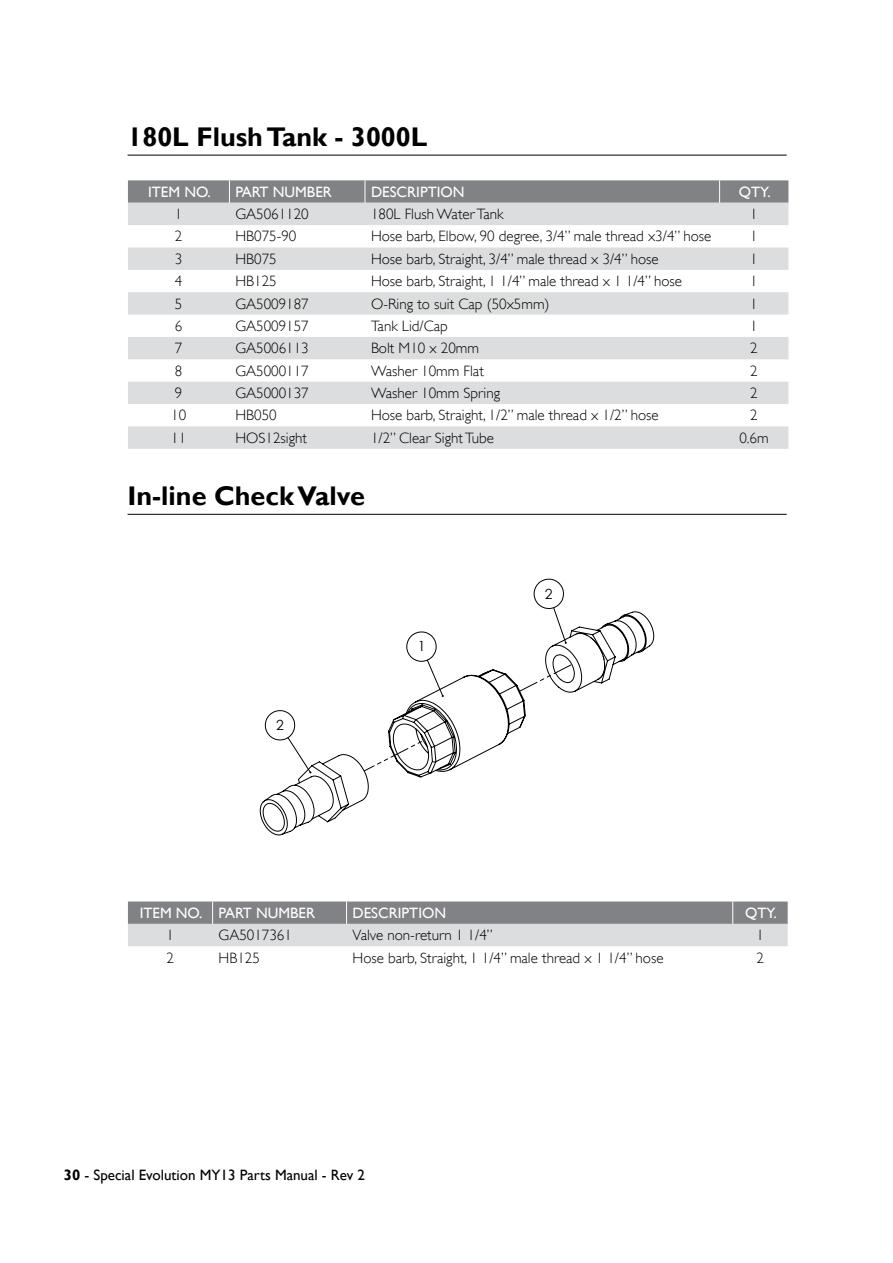
<style>
.page{position:relative;width:893px;height:1263px;background:#fff}
.page>*{position:absolute;margin:0;border:0;box-sizing:border-box;transform-origin:0 0}
.t1{font:700 27px "Gill Sans";color:#000}
.t2{font:300 15px "Gill Sans";color:#000}
.t3{font:15px "Gill Sans";color:#fff}
.t4{font:15px "Gill Sans";color:#000}
.t5{font:13.95px "Century Gothic";color:#000}
.s1{font-weight:700}
</style>
<div class="page">
<svg style="left:128px;top:203px;width:660px;height:246px;fill:#dcddde"></svg>
<svg style="left:128px;top:180px;width:660px;height:23px;background:#848689"></svg>
<hr style="left:128px;top:514px;width:659px;height:1px;background:#000">
<hr style="left:466px;top:1044px;width:194px;height:1px;background:#c0c0c0">
<hr style="left:365px;top:994px;width:101px;height:1px;background:#c0c0c0">
<hr style="left:254px;top:1018px;width:111px;height:1px;background:#c0c0c0">
<hr style="left:598px;top:977px;width:62px;height:1px;background:#c0c0c0">
<hr style="left:466px;top:994px;width:132px;height:1px;background:#c0c0c0">
<hr style="left:365px;top:1018px;width:101px;height:1px;background:#c0c0c0">
<hr style="left:466px;top:1029px;width:132px;height:1px;background:#c0c0c0">
<hr style="left:598px;top:1011px;width:62px;height:1px;background:#c0c0c0">
<hr style="left:466px;top:1011px;width:132px;height:1px;background:#c0c0c0">
<hr style="left:254px;top:994px;width:111px;height:1px;background:#c0c0c0">
<hr style="left:254px;top:970px;width:111px;height:1px;background:#c0c0c0">
<hr style="left:254px;top:570px;width:406px;height:1px;background:#c0c0c0">
<hr style="left:254px;top:570px;width:1px;height:273px;background:#c0c0c0">
<svg style="left:128px;top:901px;width:660px;height:45px;background:#afb0b2"></svg>
<hr style="left:254px;top:1057px;width:406px;height:1px;background:#c0c0c0">
<hr style="left:254px;top:1042px;width:111px;height:1px;background:#c0c0c0">
<hr style="left:848px;top:570px;width:1px;height:273px;background:#c0c0c0">
<hr style="left:863px;top:570px;width:1px;height:271px;background:#c0c0c0">
<svg style="left:259px;top:611px;width:395px;height:225px"></svg>
<svg style="left:309px;top:633px;width:296px;height:140px"></svg>
<hr style="left:128px;top:155px;width:659px;height:1px;background:#000">
<h1 class="t1" style="left:128px;top:121px;width:301px">180L Flush Tank - 3000L</h1>
<p class="t3" style="left:148px;top:183px;width:64px">ITEM NO.</p>
<p class="t3" style="left:235px;top:183px;width:98px">PART NUMBER</p>
<p class="t3" style="left:371px;top:183px;width:95px">DESCRIPTION</p>
<p class="t3" style="left:739px;top:183px;width:33px">QTY.</p>
<p class="t2" style="left:175px;top:205px;width:9px">1</p>
<p class="t2" style="left:235px;top:205px;width:75px">GA5061120</p>
<p class="t2" style="left:371px;top:205px;width:134px">180L Flush Water Tank</p>
<p class="t2" style="left:750px;top:205px;width:9px">1</p>
<p class="t2" style="left:175px;top:228px;width:9px">2</p>
<p class="t2" style="left:235px;top:228px;width:62px">HB075-90</p>
<p class="t2" style="left:371px;top:228px;width:342px">Hose barb, Elbow, 90 degree, 3/4” male thread x3/4” hose</p>
<p class="t2" style="left:750px;top:228px;width:9px">1</p>
<p class="t2" style="left:175px;top:250px;width:9px">3</p>
<p class="t2" style="left:235px;top:250px;width:43px">HB075</p>
<p class="t2" style="left:371px;top:250px;width:289px">Hose barb, Straight, 3/4” male thread x 3/4” hose</p>
<p class="t2" style="left:750px;top:250px;width:9px">1</p>
<p class="t2" style="left:175px;top:272px;width:9px">4</p>
<p class="t2" style="left:235px;top:272px;width:43px">HB125</p>
<p class="t2" style="left:371px;top:272px;width:312px">Hose barb, Straight, 1 1/4” male thread x 1 1/4” hose</p>
<p class="t2" style="left:750px;top:272px;width:9px">1</p>
<p class="t2" style="left:175px;top:295px;width:9px">5</p>
<p class="t2" style="left:235px;top:295px;width:75px">GA5009187</p>
<p class="t2" style="left:371px;top:295px;width:180px">O-Ring to suit Cap (50x5mm)</p>
<p class="t2" style="left:750px;top:295px;width:9px">1</p>
<p class="t2" style="left:175px;top:317px;width:9px">6</p>
<p class="t2" style="left:235px;top:317px;width:75px">GA5009157</p>
<p class="t2" style="left:371px;top:317px;width:78px">Tank Lid/Cap</p>
<p class="t2" style="left:750px;top:317px;width:9px">1</p>
<p class="t2" style="left:175px;top:340px;width:9px">7</p>
<p class="t2" style="left:235px;top:340px;width:75px">GA5006113</p>
<p class="t2" style="left:371px;top:340px;width:109px">Bolt M10 x 20mm</p>
<p class="t2" style="left:750px;top:340px;width:9px">2</p>
<p class="t2" style="left:175px;top:362px;width:9px">8</p>
<p class="t2" style="left:235px;top:362px;width:75px">GA5000117</p>
<p class="t2" style="left:371px;top:362px;width:114px">Washer 10mm Flat</p>
<p class="t2" style="left:750px;top:362px;width:9px">2</p>
<p class="t2" style="left:175px;top:384px;width:9px">9</p>
<p class="t2" style="left:235px;top:384px;width:75px">GA5000137</p>
<p class="t2" style="left:371px;top:384px;width:131px">Washer 10mm Spring</p>
<p class="t2" style="left:750px;top:384px;width:9px">2</p>
<p class="t2" style="left:171px;top:407px;width:16px">10</p>
<p class="t2" style="left:235px;top:407px;width:43px">HB050</p>
<p class="t2" style="left:371px;top:407px;width:289px">Hose barb, Straight, 1/2” male thread x 1/2” hose</p>
<p class="t2" style="left:750px;top:407px;width:9px">2</p>
<p class="t2" style="left:171px;top:429px;width:16px">11</p>
<p class="t2" style="left:235px;top:429px;width:73px">HOS12sight</p>
<p class="t2" style="left:371px;top:429px;width:125px">1/2” Clear Sight Tube</p>
<p class="t2" style="left:739px;top:429px;width:31px">0.6m</p>
<h1 class="t1" style="left:128px;top:481px;width:239px">In-line Check Valve</h1>
<p class="t5" style="left:98px;top:487px;width:126px">95502400-1.25 one</p>
<p class="t5" style="left:276px;top:715px;width:9px">2</p>
<p class="t5" style="left:418px;top:637px;width:9px">1</p>
<p class="t5" style="left:545px;top:584px;width:9px">2</p>
<p class="t3" style="left:140px;top:904px;width:177px">ITEM NO. PART NUMBER</p>
<p class="t3" style="left:353px;top:904px;width:95px">DESCRIPTION</p>
<p class="t3" style="left:745px;top:904px;width:33px">QTY.</p>
<p class="t2" style="left:167px;top:926px;width:9px">1</p>
<p class="t2" style="left:219px;top:926px;width:75px">GA5017361</p>
<p class="t2" style="left:353px;top:926px;width:142px">Valve non-return 1 1/4”</p>
<p class="t2" style="left:756px;top:926px;width:9px">1</p>
<p class="t2" style="left:167px;top:949px;width:9px">2</p>
<p class="t2" style="left:219px;top:949px;width:43px">HB125</p>
<p class="t2" style="left:353px;top:949px;width:312px">Hose barb, Straight, 1 1/4” male thread x 1 1/4” hose</p>
<p class="t2" style="left:756px;top:949px;width:9px">2</p>
<p class="t4" style="left:64px;top:1166px;width:303px"><span class="s1">30</span> - Special Evolution MY13 Parts Manual - Rev 2</p>
</div>
